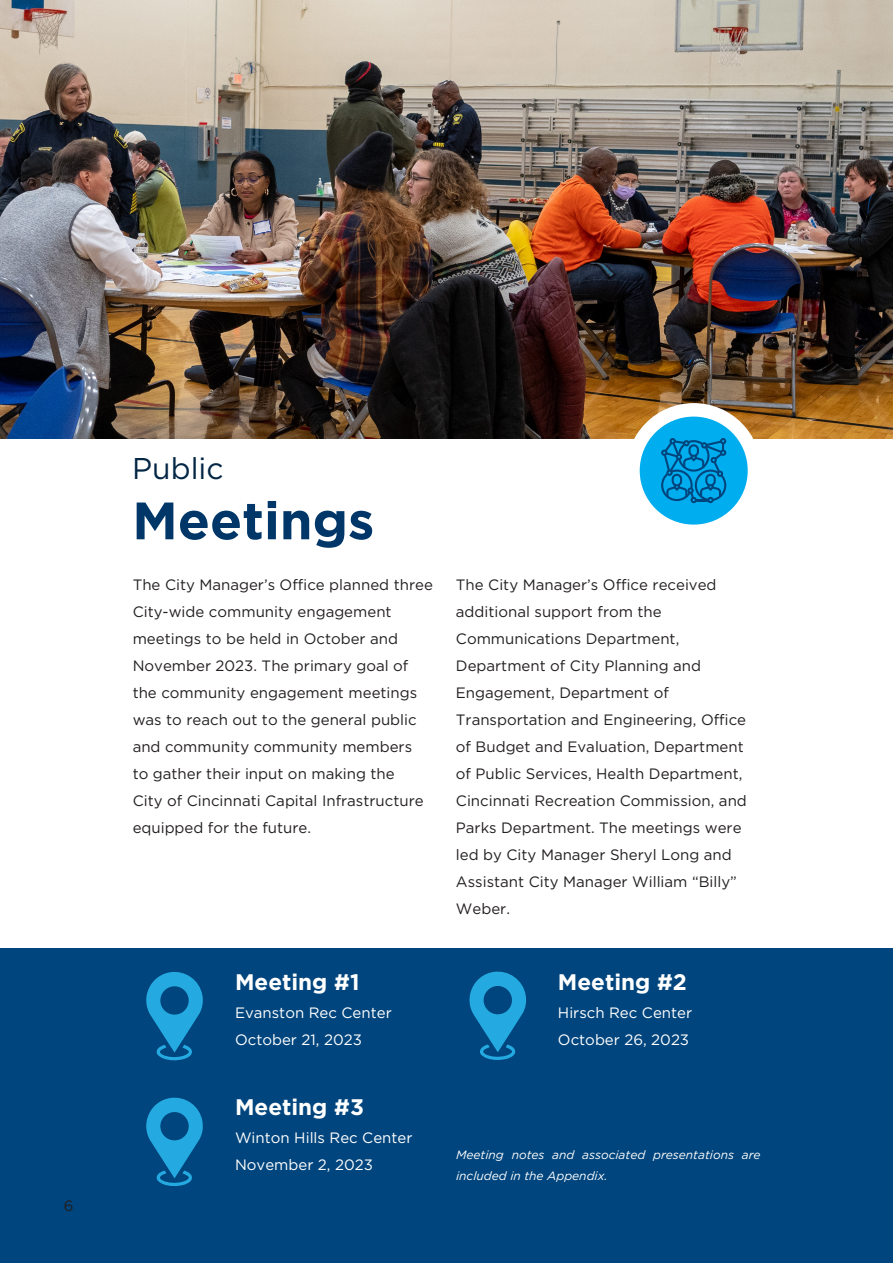
<style>
.page{position:relative;width:893px;height:1263px;background:#fff}
.page>*{position:absolute;margin:0;border:0;box-sizing:border-box;transform-origin:0 0}
.Title_7{font:700 52.5px "Gotham";color:#003668}
.Title_3{font:30px "Gotham";color:#042645}
.Sub_Title_1{font:700 22.5px "Gotham";color:#fff}
.Body_Text{font:15px/27px "Gotham";color:#231f20}
.Body_Text-2{font:15px "Gotham";color:#fff}
.Body_Text-3{font:italic 12px/21px "Gotham";color:#fff}
</style>
<div class="page">
<img style="left:0;top:0;width:893px;height:438px">
<div style="left:0;top:948px;width:893px;height:315px;background:#00457d"></div>
<div style="left:626px;top:403px;width:135px;height:135px;background:#fff;border-radius:50%"></div>
<div style="left:640px;top:417px;width:108px;height:108px;background:#00aeef;border-radius:50%"></div>
<svg style="left:661px;top:438px;width:65px;height:65px"></svg>
<svg style="left:146px;top:972px;width:57px;height:89px"></svg>
<svg style="left:146px;top:1097px;width:57px;height:89px"></svg>
<svg style="left:469px;top:971px;width:57px;height:89px"></svg>
<p class="Body_Text" style="left:64px;top:1192px;width:11px">6</p>
<p class="Title_3" style="left:132px;top:450px;width:93px">Public</p>
<p class="Title_7" style="left:132px;top:486px;width:244px">Meetings</p>
<p class="Body_Text" style="left:133px;top:570px;width:302px">The City Manager’s Office planned three City-wide community engagement meetings to be held in October and November 2023. The primary goal of the community engagement meetings was to reach out to the general public and community community members<br>to gather their input on making the<br>City of Cincinnati Capital Infrastructure equipped for the future.</p>
<p class="Body_Text" style="left:456px;top:570px;width:292px">The City Manager’s Office received additional support from the Communications Department, Department of City Planning and Engagement, Department of Transportation and Engineering, Office of Budget and Evaluation, Department of Public Services, Health Department, Cincinnati Recreation Commission, and Parks Department. The meetings were led by City Manager Sheryl Long and Assistant City Manager William “Billy” Weber.</p>
<p class="Sub_Title_1" style="left:235px;top:967px;width:126px">Meeting #1</p>
<p class="Sub_Title_1" style="left:558px;top:967px;width:130px">Meeting #2</p>
<p class="Body_Text-2" style="left:235px;top:1003px;width:158px">Evanston Rec Center</p>
<p class="Body_Text-2" style="left:235px;top:1030px;width:128px">October 21, 2023</p>
<p class="Sub_Title_1" style="left:235px;top:1092px;width:130px">Meeting #3</p>
<p class="Body_Text-2" style="left:235px;top:1128px;width:179px">Winton Hills Rec Center</p>
<p class="Body_Text-2" style="left:235px;top:1155px;width:139px">November 2, 2023</p>
<p class="Body_Text-2" style="left:558px;top:1003px;width:136px">Hirsch Rec Center</p>
<p class="Body_Text-2" style="left:558px;top:1030px;width:133px">October 26, 2023</p>
<p class="Body_Text-3" style="left:456px;top:1144px;width:306px">Meeting notes and associated presentations are included in the Appendix.</p>
</div>
